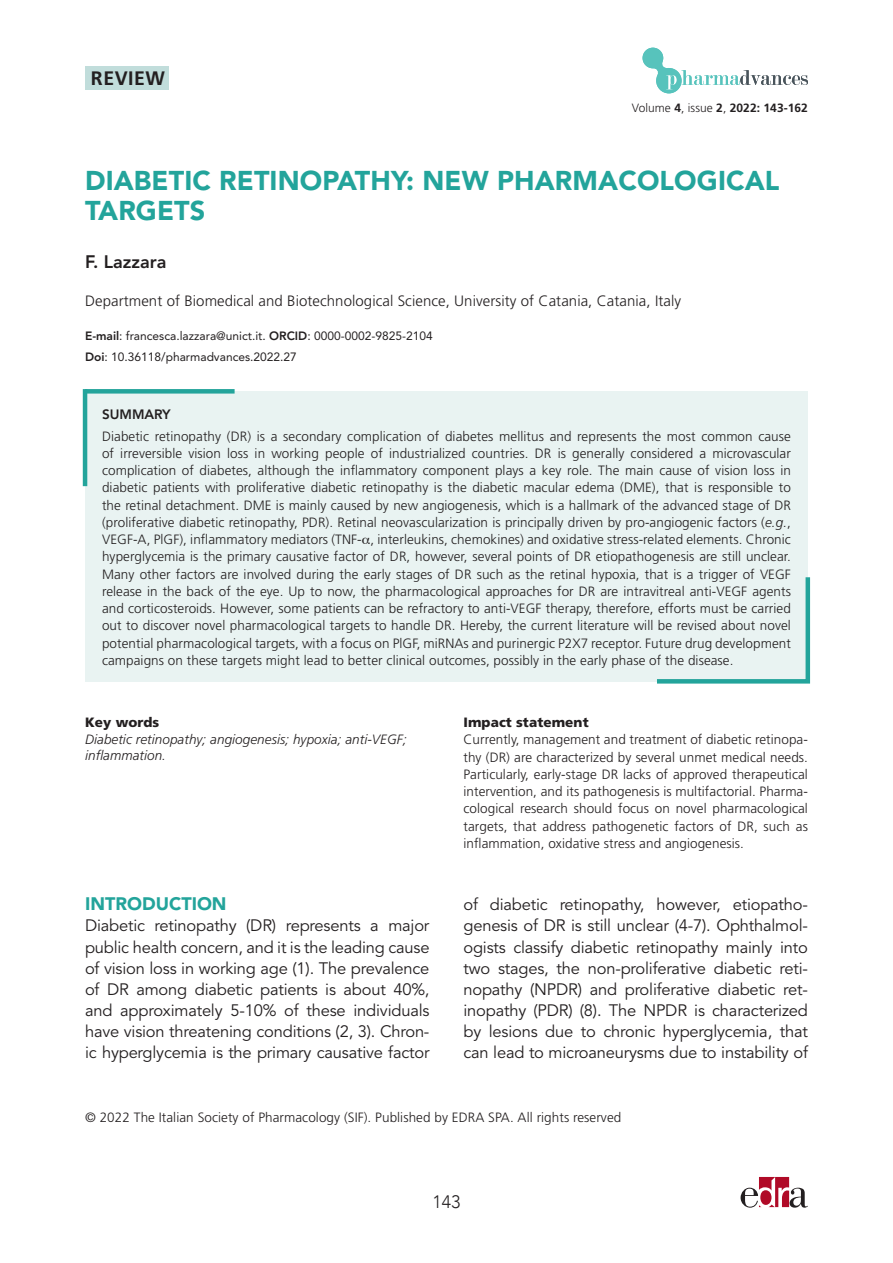
<style>
.page{position:relative;width:893px;height:1263px;background:#fff}
.page>*{position:absolute;margin:0;border:0;box-sizing:border-box;transform-origin:0 0}
.Titolo_articolo{font:900 27px/30px "Avenir LT Std";letter-spacing:.005em;color:#23a49b}
.Tipologia_del_artico{font:700 19.5px "Frutiger LT Std";letter-spacing:.025em;color:#231f20}
._1_paragrafo{font:900 18px "Avenir LT Std";color:#23a49b}
.Autori{font:800 18px "Avenir LT Std";color:#231f20}
.t1{font:300 18px "Avenir";color:#231f20}
.Testo_interno{font:16.5px/21.1px "Avenir LT Std";letter-spacing:-.01em;color:#231f20;text-align:justify}
.Sede_autori{font:300 15px "Frutiger LT Std";letter-spacing:.005em;color:#231f20}
.testo_sommario{font:300 13.5px/17.2px "Frutiger LT Std";letter-spacing:.005em;color:#231f20;text-align:justify}
.impact_statement{font:300 13.5px/17.2px "Frutiger LT Std";letter-spacing:.005em;color:#231f20;text-align:justify}
.Key_words_testo{font:italic 300 13.5px/16.5px "Frutiger LT Std";letter-spacing:.005em;color:#231f20}
.KEY_WORDS{font:900 13.5px "Frutiger LT Std";letter-spacing:.005em;color:#231f20}
.SUMMARY{font:800 13.5px "Avenir LT Std";color:#231f20}
.e-mail{font:12px "Avenir LT Std";color:#231f20}
.Sede_autori-2{font:700 12px "Frutiger LT Std";letter-spacing:.005em;color:#231f20}
.s1{font-weight:300}
.s2{font-weight:800}
.s3{font-style:italic}
</style>
<div class="page">
<svg style="left:741px;top:1177px;width:67px;height:31px"></svg>
<svg style="left:642px;top:48px;width:166px;height:45px"></svg>
<div style="left:85px;top:66px;width:84px;height:24px;background:#c1dddb"></div>
<div style="left:85px;top:392px;width:723px;height:290px;background:#e9f3f2"></div>
<hr style="left:83px;top:389px;width:4px;height:97px;background:#23a49b">
<div style="left:85px;top:389px;width:150px;height:5px;background:#23a49b"></div>
<svg style="left:657px;top:577px;width:154px;height:107px"></svg>
<p class="Tipologia_del_artico" style="left:91px;top:67px;width:75px">REVIEW</p>
<p class="Sede_autori-2" style="left:632px;top:101px;width:177px"><span class="s1">Volume</span> 4<span class="s1">, issue</span> 2<span class="s1">,</span> 2022: 143-162</p>
<p class="Titolo_articolo" style="left:85px;top:166px;width:696px">DIABETIC RETINOPATHY: NEW PHARMACOLOGICAL<br>TARGETS</p>
<p class="Autori" style="left:85px;top:251px;width:83px">F. Lazzara</p>
<p class="Sede_autori" style="left:85px;top:293px;width:598px">Department of Biomedical and Biotechnological Science, University of Catania, Catania, Italy</p>
<p class="e-mail" style="left:85px;top:329px;width:349px"><span class="s2">E-mail</span>: francesca.lazzara@unict.it. <span class="s2">ORCID</span>: 0000-0002-9825-2104</p>
<p class="e-mail" style="left:85px;top:350px;width:213px"><span class="s2">Doi</span>: 10.36118/pharmadvances.2022.27</p>
<p class="SUMMARY" style="left:102px;top:406px;width:70px">SUMMARY</p>
<p class="testo_sommario" style="left:102px;top:427px;width:690px">Diabetic retinopathy (DR) is a secondary complication of diabetes mellitus and represents the most common cause of irreversible vision loss in working people of industrialized countries. DR is generally considered a microvascular complication of diabetes, although the inflammatory component plays a key role. The main cause of vision loss in diabetic patients with proliferative diabetic retinopathy is the diabetic macular edema (DME), that is responsible to the retinal detachment. DME is mainly caused by new angiogenesis, which is a hallmark of the advanced stage of DR (proliferative diabetic retinopathy, PDR). Retinal neovascularization is principally driven by pro-angiogenic factors (<span class="s3">e.g.</span>, VEGF-A, PlGF), inflammatory mediators (TNF- , interleukins, chemokines) and oxidative stress-related elements. Chronic hyperglycemia is the primary causative factor of DR, however, several points of DR etiopathogenesis are still unclear.<br>Many other factors are involved during the early stages of DR such as the retinal hypoxia, that is a trigger of VEGF release in the back of the eye. Up to now, the pharmacological approaches for DR are intravitreal anti-VEGF agents and corticosteroids. However, some patients can be refractory to anti-VEGF therapy, therefore, efforts must be carried out to discover novel pharmacological targets to handle DR. Hereby, the current literature will be revised about novel potential pharmacological targets, with a focus on PlGF, miRNAs and purinergic P2X7 receptor. Future drug development campaigns on these targets might lead to better clinical outcomes, possibly in the early phase of the disease.</p>
<p class="KEY_WORDS" style="left:85px;top:714px;width:76px">Key words</p>
<p class="Key_words_testo" style="left:85px;top:731px;width:323px">Diabetic retinopathy; angiogenesis; hypoxia; anti-VEGF; inflammation.</p>
<p class="_1_paragrafo" style="left:85px;top:893px;width:143px">INTRODUCTION</p>
<p class="Testo_interno" style="left:85px;top:915px;width:346px">Diabetic retinopathy (DR) represents a major public health concern, and it is the leading cause of vision loss in working age (1). The prevalence of DR among diabetic patients is about 40%, and approximately 5-10% of these individuals have vision threatening conditions (2, 3). Chron&shy;ic hyperglycemia is the primary causative factor</p>
<p class="KEY_WORDS" style="left:463px;top:714px;width:127px">Impact statement</p>
<p class="impact_statement" style="left:463px;top:731px;width:346px">Currently, management and treatment of diabetic retinopa&shy;thy (DR) are characterized by several unmet medical needs.<br>Particularly, early-stage DR lacks of approved therapeutical intervention, and its pathogenesis is multifactorial. Pharma&shy;cological research should focus on novel pharmacological targets, that address pathogenetic factors of DR, such as inflammation, oxidative stress and angiogenesis.</p>
<p class="Testo_interno" style="left:463px;top:894px;width:346px">of diabetic retinopathy, however, etiopatho&shy;genesis of DR is still unclear (4-7). Ophthalmol&shy;ogists classify diabetic retinopathy mainly into two stages, the non-proliferative diabetic reti&shy;nopathy (NPDR) and proliferative diabetic ret&shy;inopathy (PDR) (8). The NPDR is characterized by lesions due to chronic hyperglycemia, that can lead to microaneurysms due to instability of</p>
<p class="testo_sommario" style="left:85px;top:1108px;width:538px">© 2022 The Italian Society of Pharmacology (SIF). Published by EDRA SPA. All rights reserved</p>
<h3 class="t1" style="left:432px;top:1191px;width:30px">143</h3>
</div>
